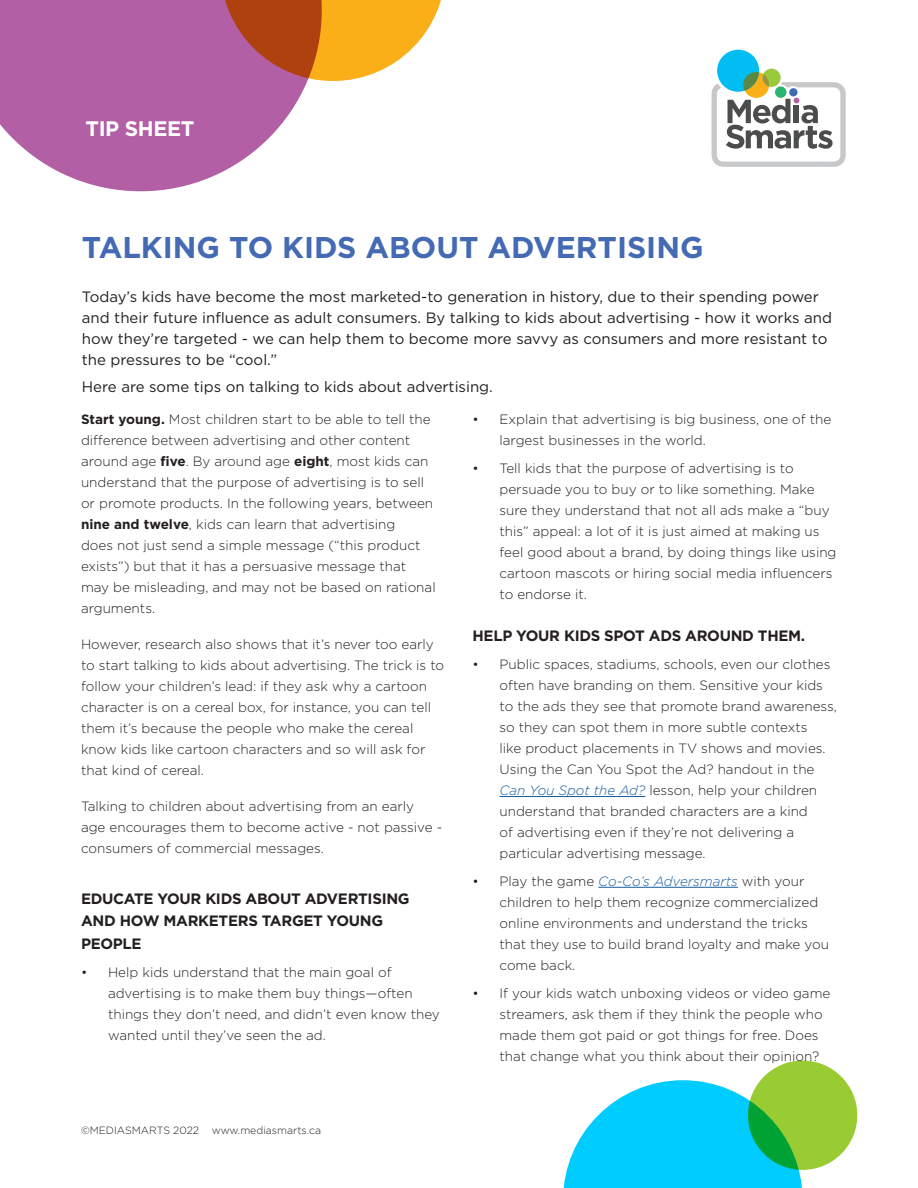
<style>
.page{position:relative;width:918px;height:1188px;background:#fff}
.page>*{position:absolute;margin:0;border:0;box-sizing:border-box;transform-origin:0 0}
.t1{font:700 30px "Gotham";color:#436ab3}
.t2{font:700 21px "Gotham";letter-spacing:-.02em;color:#fff}
.t3{font:15px/21px "Gotham";color:#231f20}
.t4{font:700 15px/22.5px "Gotham";letter-spacing:-.02em;color:#231f20}
.t5{font:300 13.5px/21px "Gotham";color:#231f20}
.t6{font:300 10.5px "Gotham";color:#231f20}
.s1{font-weight:700}
.s2{font-style:italic;color:#175d9e}
</style>
<div class="page">
<hr style="left:500px;top:796px;width:145px;height:1px;background:#175d9e">
<hr style="left:598px;top:887px;width:140px;height:1px;background:#175d9e">
<img style="left:719px;top:49px;width:39px;height:13px">
<svg style="left:762px;top:69px;width:19px;height:18px"></svg>
<div style="left:717px;top:50px;width:42px;height:42px;background:#01bdf2;border-radius:50%"></div>
<svg style="left:711px;top:72px;width:135px;height:95px"></svg>
<svg style="left:0;top:0;width:308px;height:191px;fill:#b35fa6"></svg>
<svg style="left:563px;top:1080px;width:239px;height:108px"></svg>
<svg style="left:748px;top:1061px;width:109px;height:109px;fill:#9c3"></svg>
<svg style="left:221px;top:0;width:220px;height:81px"></svg>
<h2 class="t2" style="left:86px;top:114px;width:110px">TIP SHEET</h2>
<h1 class="t1" style="left:82px;top:227px;width:623px">TALKING TO KIDS ABOUT ADVERTISING</h1>
<p class="t3" style="left:82px;top:285px;width:752px">Today’s kids have become the most marketed-to generation in history, due to their spending power and their future influence as adult consumers. By talking to kids about advertising - how it works and how they’re targeted - we can help them to become more savvy as consumers and more resistant to the pressures to be “cool.”</p>
<p class="t3" style="left:82px;top:376px;width:413px">Here are some tips on talking to kids about advertising.</p>
<p class="t5" style="left:81px;top:408px;width:356px"><span class="s1">Start young.</span> Most children start to be able to tell the difference between advertising and other content around age <span class="s1">five</span>. By around age <span class="s1">eight</span>, most kids can understand that the purpose of advertising is to sell or promote products. In the following years, between <span class="s1">nine and twelve</span>, kids can learn that advertising<br>does not just send a simple message (“this product exists”) but that it has a persuasive message that may be misleading, and may not be based on rational arguments.</p>
<p class="t5" style="left:81px;top:633px;width:365px">However, research also shows that it’s never too early to start talking to kids about advertising. The trick is to follow your children’s lead: if they ask why a cartoon character is on a cereal box, for instance, you can tell them it’s because the people who make the cereal know kids like cartoon characters and so will ask for that kind of cereal.</p>
<p class="t5" style="left:81px;top:795px;width:363px">Talking to children about advertising from an early<br>age encourages them to become active - not passive - consumers of commercial messages.</p>
<p class="t4" style="left:81px;top:887px;width:330px">EDUCATE YOUR KIDS ABOUT ADVERTISING<br>AND HOW MARKETERS TARGET YOUNG<br>PEOPLE</p>
<p class="t5" style="left:108px;top:961px;width:333px;text-indent:-27px">• Help kids understand that the main goal of advertising is to make them buy things—often things they don’t need, and didn’t even know they wanted until they’ve seen the ad.</p>
<p class="t6" style="left:81px;top:1123px;width:242px">©MEDIASMARTS 2022 www.mediasmarts.ca</p>
<p class="t5" style="left:500px;top:408px;width:333px;text-indent:-27px">• Explain that advertising is big business, one of the largest businesses in the world.</p>
<p class="t5" style="left:500px;top:457px;width:339px;text-indent:-27px">• Tell kids that the purpose of advertising is to persuade you to buy or to like something. Make sure they understand that not all ads make a “buy this” appeal: a lot of it is just aimed at making us feel good about a brand, by doing things like using cartoon mascots or hiring social media influencers to endorse it.</p>
<p class="t4" style="left:472px;top:625px;width:334px">HELP YOUR KIDS SPOT ADS AROUND THEM.</p>
<p class="t5" style="left:500px;top:654px;width:339px;text-indent:-27px">• Public spaces, stadiums, schools, even our clothes often have branding on them. Sensitive your kids to the ads they see that promote brand awareness, so they can spot them in more subtle contexts<br>like product placements in TV shows and movies.<br>Using the Can You Spot the Ad? handout in the <span class="s2">Can You Spot the Ad?</span> lesson, help your children understand that branded characters are a kind<br>of advertising even if they’re not delivering a particular advertising message.</p>
<p class="t5" style="left:500px;top:870px;width:331px;text-indent:-27px">• Play the game <span class="s2">Co-Co’s Adversmarts</span> with your children to help them recognize commercialized online environments and understand the tricks that they use to build brand loyalty and make you come back.</p>
<p class="t5" style="left:500px;top:982px;width:332px;text-indent:-27px">• If your kids watch unboxing videos or video game streamers, ask them if they think the people who made them got paid or got things for free. Does that change what you think about their opinion?</p>
</div>
